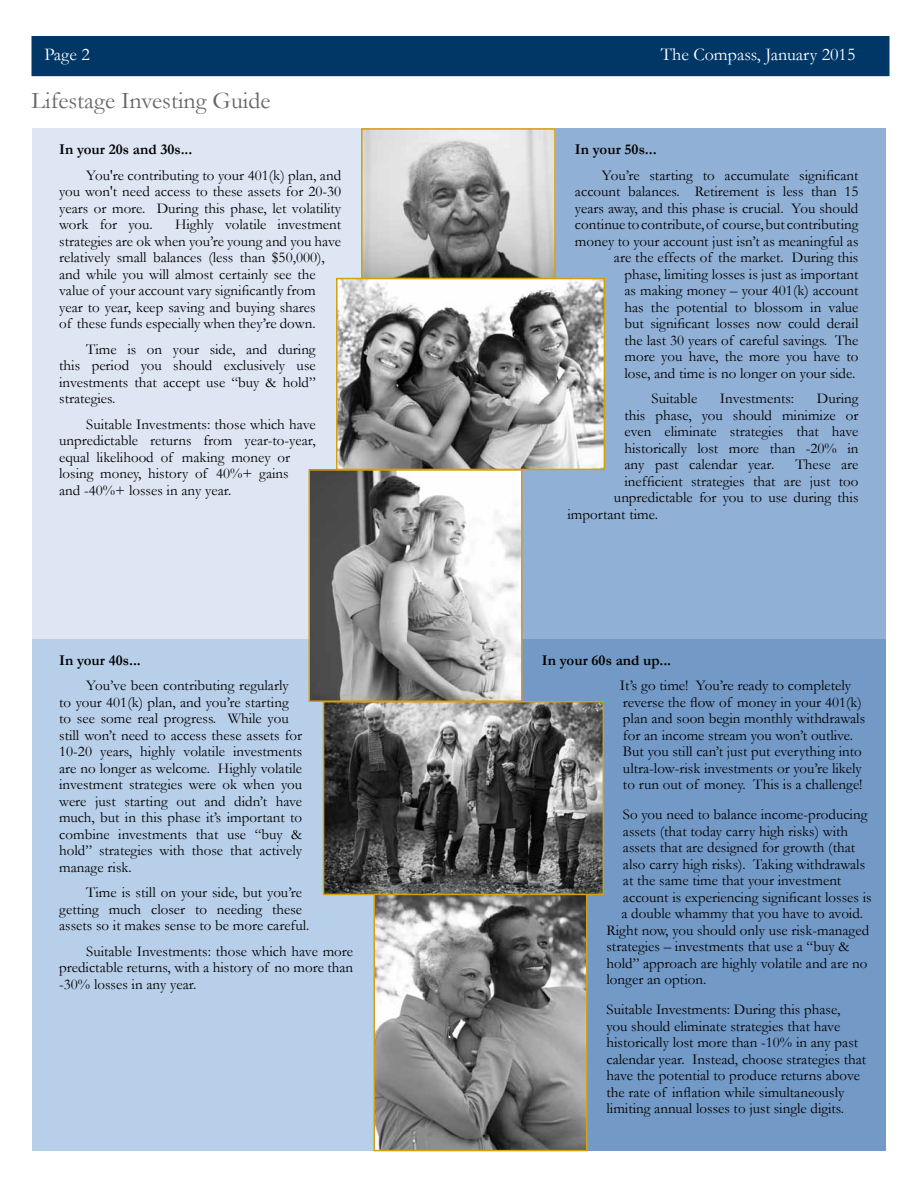
<style>
.page{position:relative;width:918px;height:1188px;background:#fff}
.page>*{position:absolute;margin:0;border:0;box-sizing:border-box;transform-origin:0 0}
.t1{font:24px "Garamond";color:#636466}
.t2{font:18px "Garamond";color:#fff}
.t3{font:15px/16.5px "Garamond";color:#000}
.t4{font:700 15px "Garamond";color:#000}
</style>
<div class="page">
<div style="left:32px;top:36px;width:858px;height:40px;background:#003767"></div>
<div style="left:32px;top:128px;width:351px;height:510px;background:#dee6f3"></div>
<div style="left:32px;top:639px;width:351px;height:512px;background:#b8cfe9"></div>
<div style="left:513px;top:128px;width:372px;height:510px;background:#91b0d5"></div>
<div style="left:513px;top:639px;width:372px;height:512px;background:#7399c6"></div>
<img style="left:364px;top:131px;width:189px;height:145px">
<div style="left:361px;top:128px;width:195px;height:151px;border:2px solid #d59f0f"></div>
<img style="left:312px;top:472px;width:207px;height:227px">
<div style="left:309px;top:469px;width:213px;height:233px;border:2px solid #d59f0f"></div>
<img style="left:377px;top:896px;width:208px;height:252px">
<div style="left:374px;top:893px;width:214px;height:258px;border:2px solid #d59f0f"></div>
<img style="left:339px;top:281px;width:263px;height:186px">
<div style="left:336px;top:278px;width:269px;height:192px;border:2px solid #d59f0f"></div>
<img style="left:326px;top:704px;width:275px;height:188px">
<div style="left:323px;top:701px;width:281px;height:194px;border:2px solid #d59f0f"></div>
<p class="t2" style="left:44px;top:42px;width:47px">Page 2</p>
<p class="t2" style="left:661px;top:42px;width:196px">The Compass, January 2015</p>
<h1 class="t1" style="left:32px;top:85px;width:240px">Lifestage Investing Guide</h1>
<p class="t4" style="left:59px;top:140px;width:135px">In your 20s and 30s...</p>
<p class="t3" style="left:59px;top:167px;width:284px;text-align:justify;text-indent:27px">You're contributing to your 401(k) plan, and you won't need access to these assets for 20-30 years or more. During this phase, let volatility work for you.</p>
<p class="t3" style="left:59px;top:216px;width:284px;text-indent:116px">Highly volatile investment strategies are ok when you’re young and you have relatively small balances (less than $50,000), and while you will almost certainly see the value of your account vary significantly from year to year, keep saving and buying shares<br>of these funds especially when they’re down.</p>
<p class="t3" style="left:59px;top:340px;width:258px;text-align:justify;text-indent:27px">Time is on your side, and during this period you should exclusively use investments that accept use “buy &amp; hold” strategies.</p>
<p class="t3" style="left:59px;top:415px;width:258px;text-indent:27px">Suitable Investments: those which have unpredictable returns from year-to-year, equal likelihood of making money or losing money, history of 40%+ gains<br>and -40%+ losses in any year.</p>
<p class="t4" style="left:59px;top:650px;width:83px">In your 40s...</p>
<p class="t3" style="left:59px;top:677px;width:245px;text-indent:27px">You’ve been contributing regularly to your 401(k) plan, and you’re starting to see some real progress. While you still won’t need to access these assets for 10-20 years, highly volatile investments are no longer as welcome. Highly volatile investment strategies were ok when you were just starting out and didn’t have much, but in this phase it’s important to combine investments that use “buy &amp; hold” strategies with those that actively manage risk.</p>
<p class="t3" style="left:59px;top:884px;width:252px;text-indent:27px">Time is still on your side, but you’re getting much closer to needing these assets so it makes sense to be more careful.</p>
<p class="t3" style="left:59px;top:942px;width:295px;text-align:justify;text-indent:27px">Suitable Investments: those which have more predictable returns, with a history of no more than -30% losses in any year.</p>
<p class="t4" style="left:575px;top:140px;width:83px">In your 50s...</p>
<p class="t3" style="left:575px;top:167px;width:285px;text-align:right">You’re starting to accumulate significant account balances. Retirement is less than 15 years away, and this phase is crucial. You should continue to contribute, of course, but contributing money to your account just isn’t as meaningful as are the effects of the market. During this phase, limiting losses is just as important<br>as making money – your 401(k) account<br>has the potential to blossom in value<br>but significant losses now could derail<br>the last 30 years of careful savings. The<br>more you have, the more you have to<br>lose, and time is no longer on your side.</p>
<p class="t3" style="left:651px;top:390px;width:47px">Suitable</p>
<p class="t3" style="left:720px;top:390px;width:76px">Investments:</p>
<p class="t3" style="left:624px;top:390px;width:235px;text-align:justify;text-indent:192px">During this phase, you should minimize or even eliminate strategies that have historically lost more than -20% in any past calendar year.</p>
<p class="t3" style="left:796px;top:456px;width:64px">These are</p>
<p class="t3" style="left:624px;top:472px;width:235px">inefficient strategies that are just too</p>
<p class="t3" style="left:614px;top:489px;width:246px">unpredictable for you to use during this</p>
<p class="t3" style="left:567px;top:505px;width:92px">important time.</p>
<p class="t4" style="left:542px;top:650px;width:131px">In your 60s and up...</p>
<p class="t3" style="left:620px;top:677px;width:247px">It’s go time! You’re ready to completely reverse the flow of money in your 401(k) plan and soon begin monthly withdrawals for an income stream you won’t outlive.<br>But you still can’t just put everything into ultra-low-risk investments or you’re likely to run out of money. This is a challenge!</p>
<p class="t3" style="left:623px;top:806px;width:246px">So you need to balance income-producing</p>
<p class="t3" style="left:623px;top:823px;width:227px">assets (that today carry high risks) with</p>
<p class="t3" style="left:623px;top:839px;width:234px">assets that are designed for growth (that</p>
<p class="t3" style="left:623px;top:856px;width:244px">also carry high risks). Taking withdrawals</p>
<p class="t3" style="left:623px;top:872px;width:220px">at the same time that your investment</p>
<p class="t3" style="left:623px;top:889px;width:250px">account is experiencing significant losses is</p>
<p class="t3" style="left:621px;top:905px;width:243px">a double whammy that you have to avoid.</p>
<p class="t3" style="left:606px;top:922px;width:264px">Right now, you should only use risk-managed</p>
<p class="t3" style="left:606px;top:938px;width:244px">strategies – investments that use a “buy &amp;</p>
<p class="t3" style="left:606px;top:955px;width:262px">hold” approach are highly volatile and are no</p>
<p class="t3" style="left:606px;top:971px;width:101px">longer an option.</p>
<p class="t3" style="left:606px;top:1001px;width:261px">Suitable Investments: During this phase,<br>you should eliminate strategies that have historically lost more than -10% in any past calendar year. Instead, choose strategies that have the potential to produce returns above the rate of inflation while simultaneously limiting annual losses to just single digits.</p>
</div>
